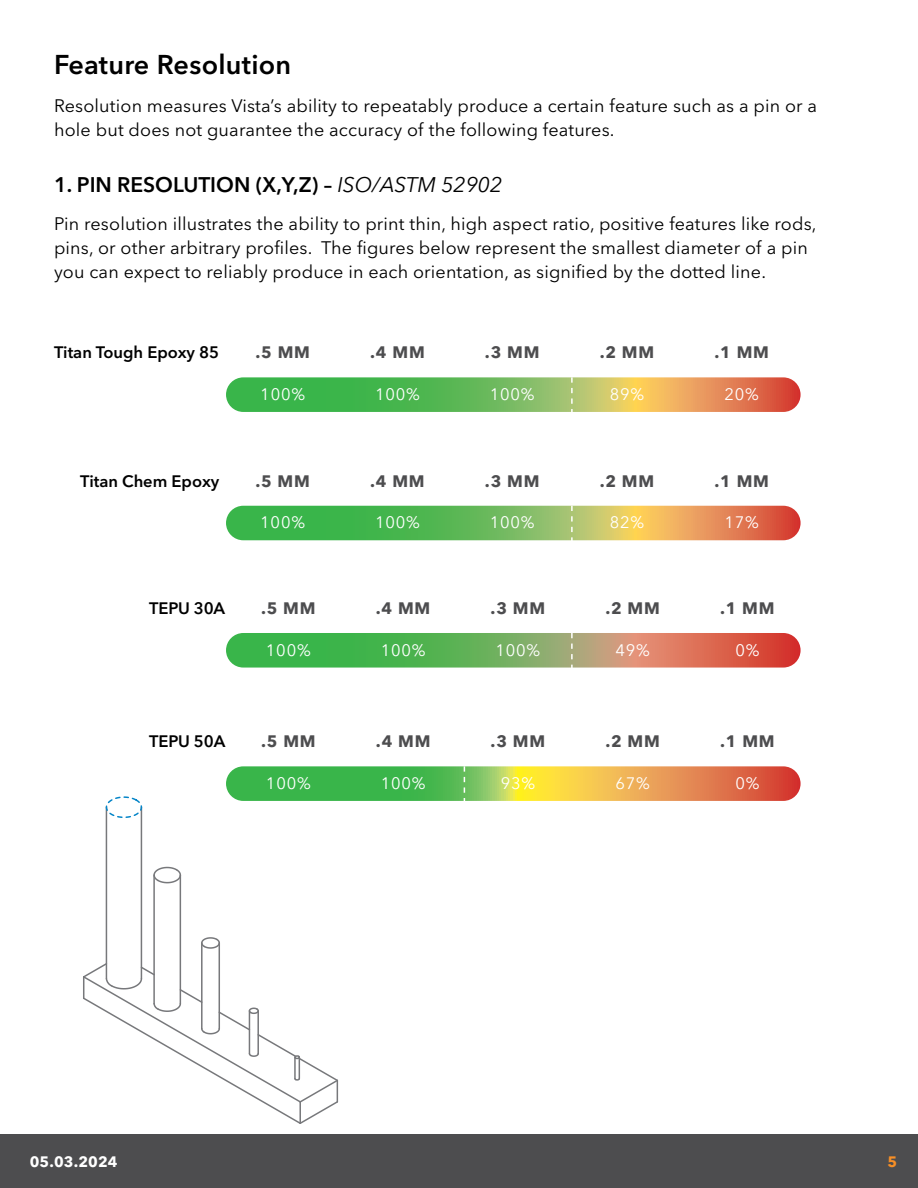
<style>
.page{position:relative;width:918px;height:1188px;background:#fff}
.page>*{position:absolute;margin:0;border:0;box-sizing:border-box;transform-origin:0 0}
.t1{font:600 27px "Avenir Next LT Pro";letter-spacing:.01em;color:#000}
.t2{font:600 21px "Avenir Next LT Pro";color:#000}
.t3{font:18px/24px "Avenir Next LT Pro";letter-spacing:.01em;color:#000}
.t4{font:700 16.5px "Avenir Next LT Pro";letter-spacing:.05em;color:#4d4d4f}
.t5{font:16.5px "Avenir Next LT Pro";letter-spacing:.05em;color:#fff}
.t6{font:600 16.5px "Avenir Next LT Pro";color:#000}
.t7{font:700 15px "Avenir Next LT Pro";letter-spacing:.01em;color:#fff}
.t8{font:700 15px "Avenir Next LT Pro";color:#f78f26}
.s1{font-weight:400;font-style:italic}
</style>
<div class="page">
<div style="left:0;top:1134px;width:918px;height:54px;background:#4d4d4f"></div>
<svg style="left:226px;top:377px;width:575px;height:35px;background:#8eae58"></svg>
<svg style="left:226px;top:506px;width:575px;height:34px;background:#8cad56"></svg>
<svg style="left:226px;top:633px;width:575px;height:35px;background:#899b59"></svg>
<svg style="left:226px;top:766px;width:575px;height:35px;background:#9dac4d"></svg>
<svg style="left:571px;top:377px;width:2px;height:35px"></svg>
<svg style="left:571px;top:506px;width:2px;height:35px"></svg>
<svg style="left:571px;top:633px;width:2px;height:35px"></svg>
<svg style="left:464px;top:766px;width:1px;height:35px"></svg>
<svg style="left:201px;top:937px;width:19px;height:12px"></svg>
<svg style="left:153px;top:866px;width:29px;height:18px"></svg>
<hr style="left:219px;top:943px;width:1px;height:86px;background:#77787b">
<hr style="left:180px;top:875px;width:1px;height:129px;background:#77787b">
<hr style="left:141px;top:807px;width:1px;height:172px;background:#77787b">
<hr style="left:201px;top:943px;width:2px;height:86px;background:#77787b">
<hr style="left:153px;top:875px;width:2px;height:129px;background:#77787b">
<hr style="left:106px;top:807px;width:1px;height:172px;background:#77787b">
<svg style="left:105px;top:796px;width:38px;height:23px"></svg>
<svg style="left:83px;top:962px;width:256px;height:162px"></svg>
<h1 class="t1" style="left:54px;top:49px;width:239px">Feature Resolution</h1>
<p class="t3" style="left:54px;top:94px;width:765px">Resolution measures Vista’s ability to repeatably produce a certain feature such as a pin or a hole but does not guarantee the accuracy of the following features.</p>
<p class="t2" style="left:54px;top:172px;width:450px">1. PIN RESOLUTION (X,Y,Z) – <span class="s1">ISO/ASTM 52902</span></p>
<p class="t3" style="left:54px;top:211px;width:764px">Pin resolution illustrates the ability to print thin, high aspect ratio, positive features like rods, pins, or other arbitrary profiles. The figures below represent the smallest diameter of a pin you can expect to reliably produce in each orientation, as signified by the dotted line.</p>
<p class="t6" style="left:54px;top:342px;width:167px">Titan Tough Epoxy 85</p>
<p class="t4" style="left:255px;top:342px;width:56px">.5 MM</p>
<p class="t4" style="left:370px;top:342px;width:56px">.4 MM</p>
<p class="t4" style="left:485px;top:342px;width:56px">.3 MM</p>
<p class="t4" style="left:600px;top:342px;width:56px">.2 MM</p>
<p class="t4" style="left:714px;top:342px;width:56px">.1 MM</p>
<p class="t5" style="left:260px;top:384px;width:46px">100%</p>
<p class="t5" style="left:375px;top:384px;width:46px">100%</p>
<p class="t5" style="left:490px;top:384px;width:46px">100%</p>
<p class="t5" style="left:610px;top:384px;width:36px">89%</p>
<p class="t5" style="left:725px;top:384px;width:36px">20%</p>
<p class="t6" style="left:80px;top:471px;width:141px">Titan Chem Epoxy</p>
<p class="t4" style="left:255px;top:471px;width:56px">.5 MM</p>
<p class="t4" style="left:370px;top:471px;width:56px">.4 MM</p>
<p class="t4" style="left:485px;top:471px;width:56px">.3 MM</p>
<p class="t4" style="left:600px;top:471px;width:56px">.2 MM</p>
<p class="t4" style="left:714px;top:471px;width:56px">.1 MM</p>
<p class="t5" style="left:260px;top:513px;width:46px">100%</p>
<p class="t5" style="left:375px;top:513px;width:46px">100%</p>
<p class="t5" style="left:490px;top:513px;width:46px">100%</p>
<p class="t5" style="left:610px;top:513px;width:36px">82%</p>
<p class="t5" style="left:724px;top:513px;width:36px">17%</p>
<p class="t6" style="left:149px;top:598px;width:78px">TEPU 30A</p>
<p class="t4" style="left:261px;top:598px;width:56px">.5 MM</p>
<p class="t4" style="left:376px;top:598px;width:56px">.4 MM</p>
<p class="t4" style="left:491px;top:598px;width:56px">.3 MM</p>
<p class="t4" style="left:605px;top:598px;width:56px">.2 MM</p>
<p class="t4" style="left:720px;top:598px;width:56px">.1 MM</p>
<p class="t5" style="left:266px;top:640px;width:46px">100%</p>
<p class="t5" style="left:381px;top:640px;width:46px">100%</p>
<p class="t5" style="left:495px;top:640px;width:46px">100%</p>
<p class="t5" style="left:615px;top:640px;width:36px">49%</p>
<p class="t5" style="left:735px;top:640px;width:26px">0%</p>
<p class="t6" style="left:149px;top:731px;width:78px">TEPU 50A</p>
<p class="t4" style="left:261px;top:731px;width:56px">.5 MM</p>
<p class="t4" style="left:376px;top:731px;width:56px">.4 MM</p>
<p class="t4" style="left:491px;top:731px;width:56px">.3 MM</p>
<p class="t4" style="left:605px;top:731px;width:56px">.2 MM</p>
<p class="t4" style="left:720px;top:731px;width:56px">.1 MM</p>
<p class="t5" style="left:266px;top:773px;width:46px">100%</p>
<p class="t5" style="left:381px;top:773px;width:46px">100%</p>
<p class="t5" style="left:501px;top:773px;width:36px">93%</p>
<p class="t5" style="left:615px;top:773px;width:36px">67%</p>
<p class="t5" style="left:735px;top:773px;width:26px">0%</p>
<p class="t7" style="left:30px;top:1152px;width:89px">05.03.2024</p>
<p class="t8" style="left:887px;top:1152px;width:11px">5</p>
</div>
